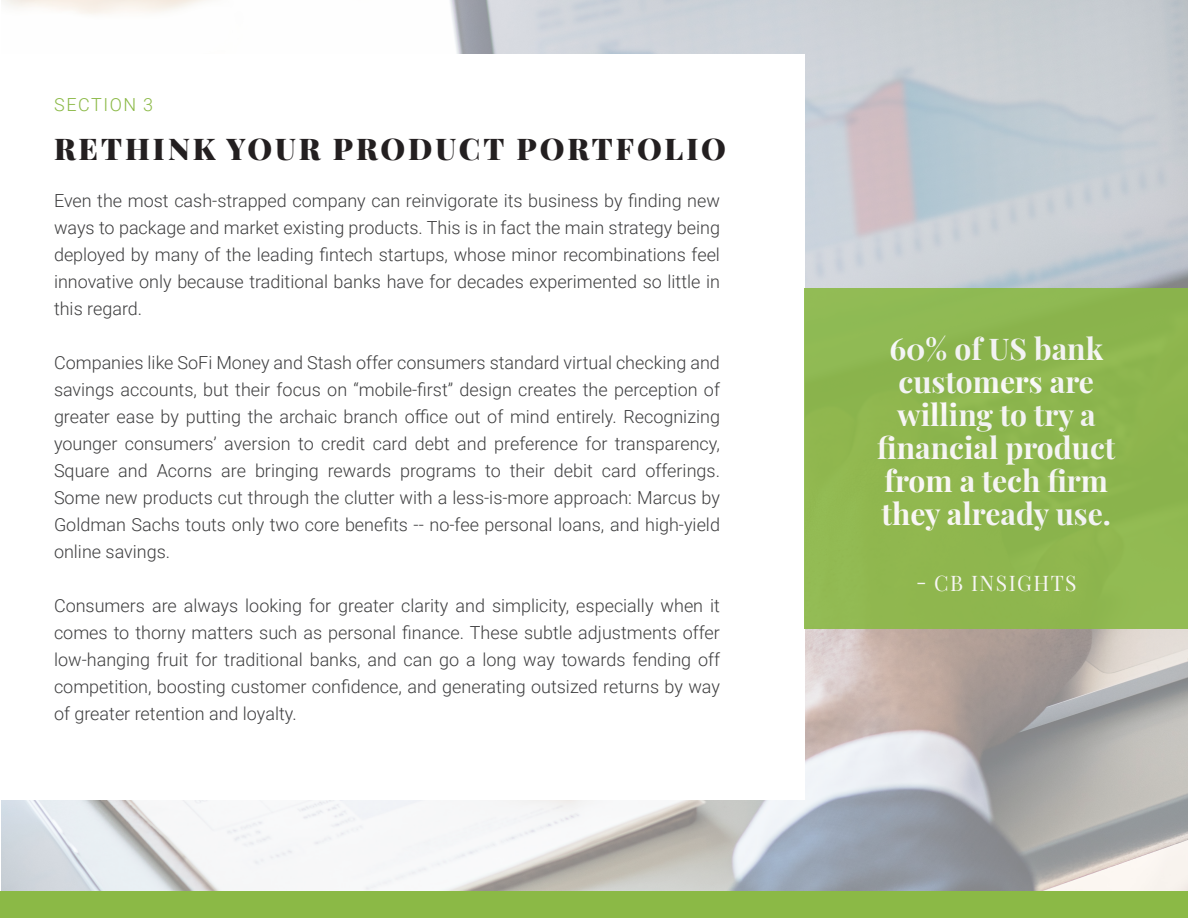
<style>
.page{position:relative;width:1188px;height:918px;background:#fff}
.page>*{position:absolute;margin:0;border:0;box-sizing:border-box;transform-origin:0 0}
.t1{font:700 30px/33px "Playfair Display";color:#fff;text-align:center}
.Page_Title{font:900 30px "Playfair Display";letter-spacing:.1em;color:#231f20}
.t2{font:21px "Playfair Display";letter-spacing:.07em;color:#fff}
.t3{font:300 18px/27px "Roboto";color:#3e3e3f;text-align:justify}
.Chapter_Number{font:300 18px "Roboto";letter-spacing:.085em;color:#8bb946}
</style>
<div class="page">
<img style="left:2px;top:0;width:1186px;height:891px">
<div style="left:0;top:54px;width:805px;height:745px;background:#fff"></div>
<div style="left:805px;top:289px;width:383px;height:340px;background:#8fb64e"></div>
<div style="left:0;top:891px;width:1188px;height:27px;background:#8bb946"></div>
<p class="Chapter_Number" style="left:54px;top:92px;width:100px">SECTION 3</p>
<p class="Page_Title" style="left:54px;top:125px;width:673px">RETHINK YOUR PRODUCT PORTFOLIO</p>
<p class="t3" style="left:54px;top:187px;width:668px">Even the most cash-strapped company can reinvigorate its business by finding new ways to package and market existing products. This is in fact the main strategy being deployed by many of the leading fintech startups, whose minor recombinations feel innovative only because traditional banks have for decades experimented so little in this regard.</p>
<p class="t3" style="left:54px;top:349px;width:668px">Companies like SoFi Money and Stash offer consumers standard virtual checking and savings accounts, but their focus on “mobile-first” design creates the perception of greater ease by putting the archaic branch office out of mind entirely. Recognizing younger consumers’ aversion to credit card debt and preference for transparency, Square and Acorns are bringing rewards programs to their debit card offerings.<br>Some new products cut through the clutter with a less-is-more approach: Marcus by Goldman Sachs touts only two core benefits -- no-fee personal loans, and high-yield online savings.</p>
<p class="t3" style="left:54px;top:592px;width:668px">Consumers are always looking for greater clarity and simplicity, especially when it comes to thorny matters such as personal finance. These subtle adjustments offer low-hanging fruit for traditional banks, and can go a long way towards fending off competition, boosting customer confidence, and generating outsized returns by way of greater retention and loyalty.</p>
<h1 class="t1" style="left:877px;top:329px;width:240px">60% of US bank customers are willing to try a financial product from a tech firm they already use.</h1>
<p class="t2" style="left:916px;top:566px;width:162px">- CB INSIGHTS</p>
</div>
